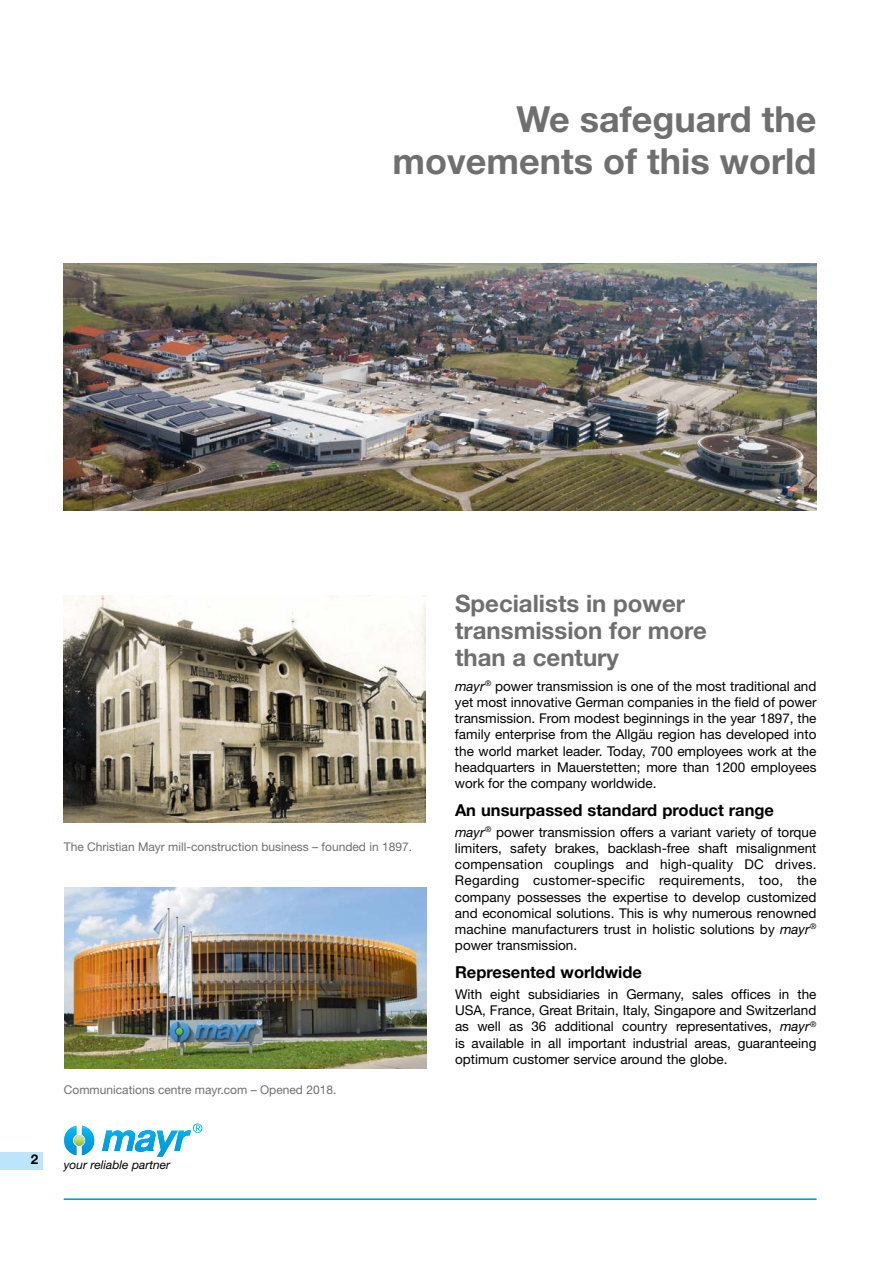
<style>
.page{position:relative;width:893px;height:1263px;background:#fff}
.page>*{position:absolute;margin:0;border:0;box-sizing:border-box;transform-origin:0 0}
.t1{font:700 36px/42px "Helvetica Neue LT Pro";color:#706f6f;text-align:right}
.t2{font:700 24px/27px "Helvetica Neue LT Pro";color:#706f6f}
.t3{font:700 16.5px "Helvetica Neue LT Pro";color:#000}
.t4{font:13.5px/16.2px "Helvetica Neue LT Pro";color:#000;text-align:justify}
.t5{font:700 13.5px "Helvetica Neue LT Pro";color:#000}
.t6{font:12px "Helvetica Neue LT Pro";color:#706f6f}
.t7{font:italic 12px "Helvetica Neue LT Pro";color:#000}
.s1{font-style:italic}
</style>
<div class="page">
<svg style="left:64px;top:1126px;width:30px;height:29px"></svg>
<svg style="left:102px;top:1123px;width:100px;height:34px"></svg>
<img style="left:64px;top:264px;width:752px;height:246px">
<img style="left:64px;top:888px;width:362px;height:180px">
<img style="left:64px;top:595px;width:361px;height:227px">
<hr style="left:64px;top:1198px;width:752px;height:2px;background:#0095db">
<div style="left:0;top:1152px;width:43px;height:17px;background:#bce4fa"></div>
<h1 class="t1" style="left:393px;top:97px;width:425px">We safeguard the movements of this world</h1>
<p class="t6" style="left:64px;top:839px;width:350px">The Christian Mayr mill-construction business – founded in 1897.</p>
<p class="t5" style="left:31px;top:1151px;width:9px">2</p>
<p class="t6" style="left:64px;top:1082px;width:274px">Communications centre mayr.com – Opened 2018.</p>
<p class="t7" style="left:64px;top:1158px;width:108px">your reliable partner</p>
<h2 class="t2" style="left:455px;top:590px;width:253px">Specialists in power transmission for more than a century</h2>
<p class="t4" style="left:455px;top:677px;width:363px"><span class="s1">mayr</span><sup>®</sup> power transmission is one of the most traditional and yet most innovative German companies in the field of power transmission. From modest beginnings in the year 1897, the family enterprise from the Allgäu region has developed into the world market leader. Today, 700 employees work at the headquarters in Mauerstetten; more than 1200 employees work for the company worldwide.</p>
<p class="t3" style="left:455px;top:800px;width:321px">An unsurpassed standard product range</p>
<p class="t4" style="left:455px;top:823px;width:363px"><span class="s1">mayr</span><sup>®</sup> power transmission offers a variant variety of torque limiters, safety brakes, backlash-free shaft misalignment compensation couplings and high-quality DC drives.<br>Regarding customer-specific requirements, too, the company possesses the expertise to develop customized and economical solutions. This is why numerous renowned machine manufacturers trust in holistic solutions by <span class="s1">mayr</span><sup>® </sup>power transmission.</p>
<p class="t3" style="left:455px;top:962px;width:189px">Represented worldwide</p>
<p class="t4" style="left:455px;top:986px;width:363px">With eight subsidiaries in Germany, sales offices in the USA, France, Great Britain, Italy, Singapore and Switzerland as well as 36 additional country representatives, <span class="s1">mayr</span><sup>® </sup>is available in all important industrial areas, guaranteeing optimum customer service around the globe.</p>
</div>
